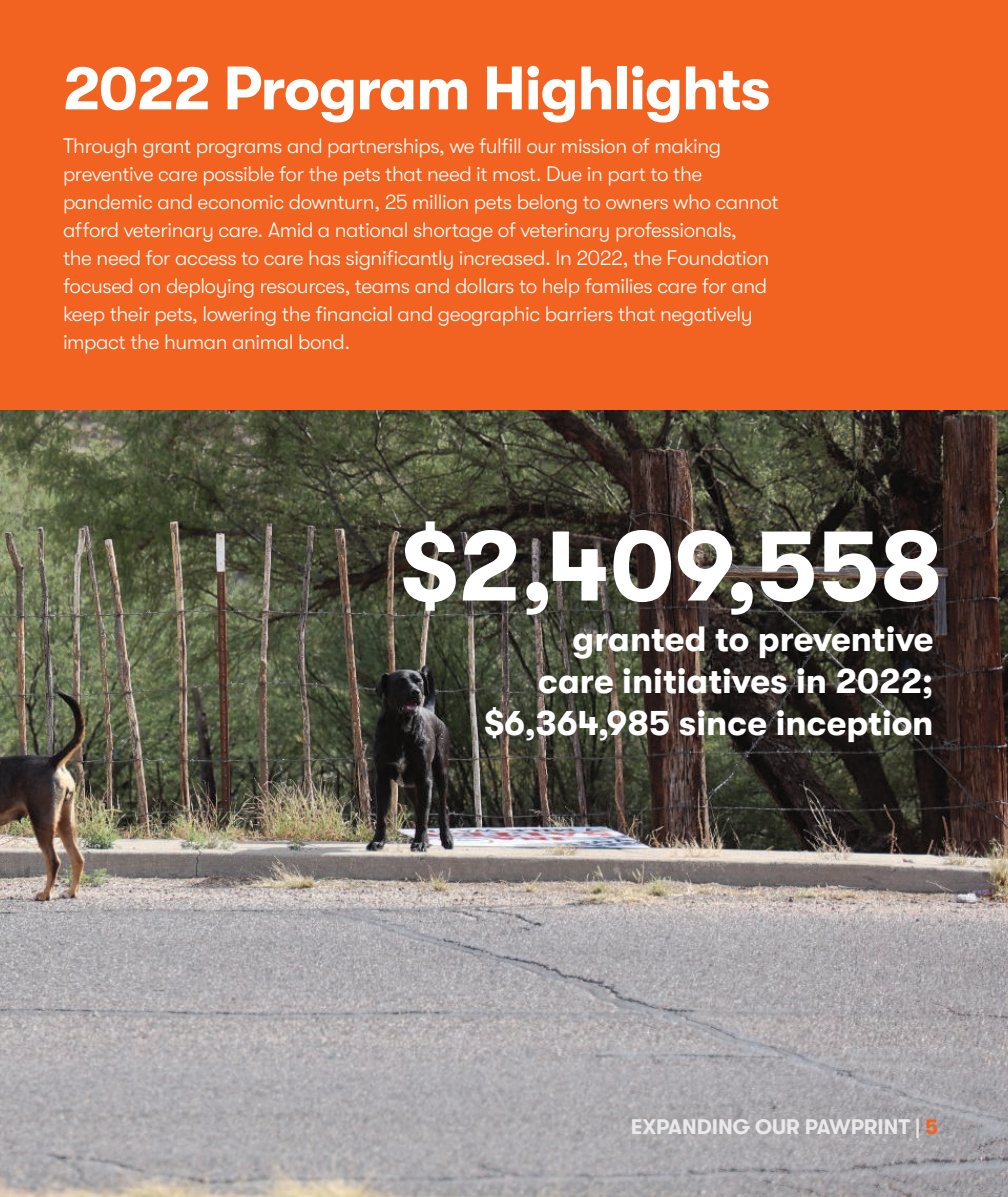
<style>
.page{position:relative;width:1008px;height:1197px;background:#fff}
.page>*{position:absolute;margin:0;border:0;box-sizing:border-box;transform-origin:0 0}
.t1{font:700 101.5px "GT Walsheim";color:#fff}
.t2{font:700 61.25px "GT Walsheim";letter-spacing:-.02em;color:#fff}
.t3{font:700 35px/42px "GT Walsheim";color:#fff;text-align:right}
.t4{font:300 21px/28px "GT Walsheim";letter-spacing:-.02em;color:#fff}
.t5{font:700 21px "GT Walsheim";color:#e9e9e9}
.s1{color:#f26221}
</style>
<div class="page">
<img style="left:0;top:410px;width:1008px;height:787px">
<div style="left:0;top:0;width:1008px;height:410px;background:#f26221"></div>
<h2 class="t2" style="left:63px;top:54px;width:709px">2022 Program Highlights</h2>
<p class="t4" style="left:63px;top:132px;width:717px">Through grant programs and partnerships, we fulfill our mission of making preventive care possible for the pets that need it most. Due in part to the pandemic and economic downturn, 25 million pets belong to owners who cannot afford veterinary care. Amid a national shortage of veterinary professionals,<br>the need for access to care has significantly increased. In 2022, the Foundation focused on deploying resources, teams and dollars to help families care for and keep their pets, lowering the financial and geographic barriers that negatively impact the human animal bond.</p>
<h1 class="t1" style="left:401px;top:509px;width:543px">$2,409,558</h1>
<h3 class="t3" style="left:484px;top:618px;width:451px">granted to preventive<br>care initiatives in 2022; $6,364,985 since inception</h3>
<p class="t5" style="left:631px;top:1115px;width:309px">EXPANDING OUR PAWPRINT | <span class="s1">5</span></p>
</div>
